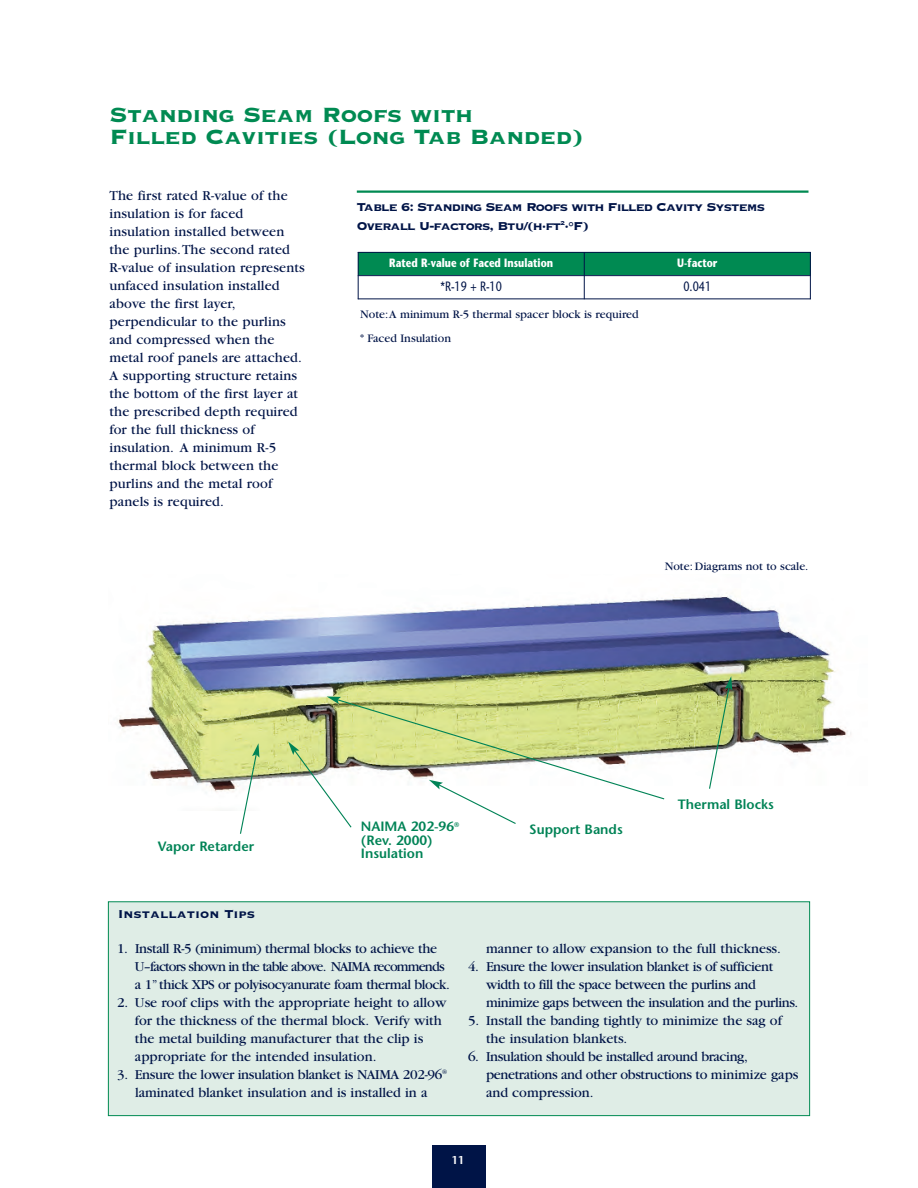
<style>
.page{position:relative;width:918px;height:1188px;background:#fff}
.page>*{position:absolute;margin:0;border:0;box-sizing:border-box;transform-origin:0 0}
.t1{font:27px/22.5px "Copperplate Thirty Three BC";letter-spacing:-.02em;color:#008a52}
.t2{font:15px/19.6px "Copperplate Thirty Three BC";letter-spacing:-.06em;color:#001447}
.t3{font:15px "Copperplate Thirty Three BC";color:#001447}
.t4{font:14.25px/18px "Garamond";color:#001447}
.t5{font:14.25px/18px "Garamond";letter-spacing:-.025em;color:#001447}
.t6{font:600 13.5px/13.5px "Stone Sans";color:#008356}
.t7{font:13.5px "Stone Sans";color:#001447;scale:.8 1}
.t8{font:12px/24px "Garamond";color:#001447}
.t9{font:700 12px "Stone Sans";color:#fff;scale:.8 1}
.t10{font:600 11.25px "Stone Sans";color:#fff}
.t11{font:600 6.75px "Stone Sans";color:#008356}
</style>
<div class="page">
<div style="left:432px;top:1145px;width:54px;height:43px;background:#001447"></div>
<img style="left:118px;top:594px;width:733px;height:199px">
<div style="left:358px;top:252px;width:226px;height:24px;background:#008a52"></div>
<div style="left:584px;top:252px;width:227px;height:24px;background:#008a52"></div>
<hr style="left:358px;top:252px;width:1px;height:47px;background:#001447">
<hr style="left:584px;top:252px;width:1px;height:47px;background:#001447">
<hr style="left:810px;top:252px;width:1px;height:47px;background:#001447">
<hr style="left:358px;top:252px;width:453px;height:1px;background:#001447">
<hr style="left:358px;top:275px;width:453px;height:1px;background:#001447">
<hr style="left:358px;top:298px;width:453px;height:1px;background:#001447">
<div style="left:109px;top:902px;width:700px;height:213px;background:#dfede6"></div>
<div style="left:108px;top:901px;width:702px;height:215px;border:1px solid #008a52"></div>
<hr style="left:357px;top:190px;width:451px;height:3px;background:#008a52">
<svg style="left:708px;top:676px;width:24px;height:114px"></svg>
<svg style="left:288px;top:696px;width:378px;height:132px"></svg>
<svg style="left:239px;top:743px;width:20px;height:91px"></svg>
<h1 class="t1" style="left:110px;top:101px;width:476px">Standing Seam Roofs with<br>Filled Cavities (Long Tab Banded)</h1>
<p class="t4" style="left:110px;top:188px;width:197px">The first rated R-value of the insulation is for faced insulation installed between the purlins.The second rated<br>R-value of insulation represents unfaced insulation installed above the first layer, perpendicular to the purlins and compressed when the metal roof panels are attached.<br>A supporting structure retains the bottom of the first layer at the prescribed depth required for the full thickness of insulation. A minimum R-5 thermal block between the purlins and the metal roof panels is required.</p>
<p class="t2" style="left:357px;top:196px;width:410px">Table 6: Standing Seam Roofs with Filled Cavity Systems<br>Overall U-factors, Btu/(h·ft<sup>2</sup>·°F)</p>
<p class="t9" style="left:389px;top:258px;width:206px">Rated R-value of Faced Insulation</p>
<p class="t9" style="left:677px;top:258px;width:52px">U-factor</p>
<p class="t7" style="left:440px;top:281px;width:79px">*R-19 + R-10</p>
<p class="t7" style="left:683px;top:281px;width:36px">0.041</p>
<p class="t8" style="left:360px;top:303px;width:280px">Note:A minimum R-5 thermal spacer block is required * Faced Insulation</p>
<p class="t8" style="left:665px;top:555px;width:145px">Note: Diagrams not to scale.</p>
<p class="t6" style="left:158px;top:841px;width:98px">Vapor Retarder</p>
<p class="t3" style="left:118px;top:904px;width:139px">Installation Tips</p>
<p class="t6" style="left:361px;top:821px;width:95px">NAIMA 202-96</p>
<p class="t6" style="left:529px;top:824px;width:95px">Support Bands</p>
<p class="t11" style="left:454px;top:822px;width:7px">®</p>
<p class="t6" style="left:361px;top:835px;width:73px">(Rev. 2000)<br>Insulation</p>
<p class="t6" style="left:678px;top:799px;width:97px">Thermal Blocks</p>
<p class="t5" style="left:135px;top:941px;width:316px;text-indent:-18px">1. Install R-5 (minimum) thermal blocks to achieve the<br>U–factors shown in the table above. NAIMA recommends a 1”thick XPS or polyisocyanurate foam thermal block.</p>
<p class="t4" style="left:135px;top:995px;width:313px;text-indent:-18px">2. Use roof clips with the appropriate height to allow for the thickness of the thermal block. Verify with the metal building manufacturer that the clip is appropriate for the intended insulation.</p>
<p class="t4" style="left:117px;top:1067px;width:332px;text-align:center">3. Ensure the lower insulation blanket is NAIMA 202-96<sup>® </sup>laminated blanket insulation and is installed in a</p>
<p class="t4" style="left:486px;top:941px;width:297px">manner to allow expansion to the full thickness.</p>
<p class="t5" style="left:486px;top:959px;width:314px;text-indent:-18px">4. Ensure the lower insulation blanket is of sufficient width to fill the space between the purlins and minimize gaps between the insulation and the purlins.</p>
<p class="t4" style="left:486px;top:1013px;width:298px;text-indent:-18px">5. Install the banding tightly to minimize the sag of the insulation blankets.</p>
<p class="t5" style="left:486px;top:1049px;width:314px;text-indent:-18px">6. Insulation should be installed around bracing, penetrations and other obstructions to minimize gaps and compression.</p>
<p class="t10" style="left:451px;top:1156px;width:14px">11</p>
</div>
